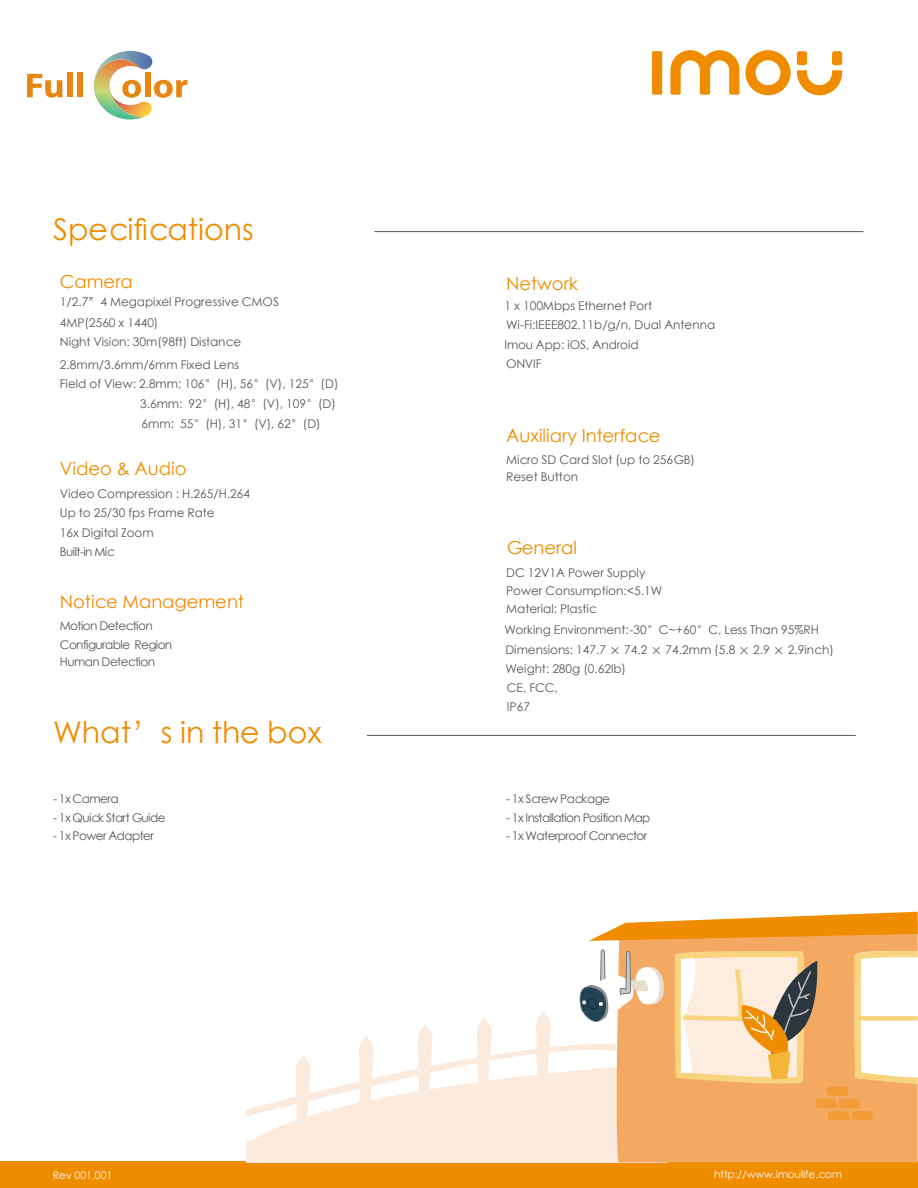
<style>
.page{position:relative;width:918px;height:1188px;background:#fff}
.page>*{position:absolute;margin:0;border:0;box-sizing:border-box;transform-origin:0 0}
.t1{font:30px "ST Xihei";color:#f08c00}
.t2{font:18px "ST Xihei";color:#f08c00}
.t3{font:12px/19.5px "ST Xihei";color:#595757}
.t4{font:12px/18.8px "ST Xihei";letter-spacing:-.05em;color:#595757}
.t5{font:10.5px "ST Xihei";color:#fdfdfe}
</style>
<div class="page">
<hr style="left:374px;top:231px;width:489px;height:1px;background:#595757">
<div style="left:0;top:1161px;width:918px;height:27px;background:#f08c00"></div>
<hr style="left:367px;top:735px;width:489px;height:1px;background:#595757">
<div style="left:652px;top:51px;width:10px;height:44px;background:#f08c00"></div>
<div style="left:797px;top:51px;width:10px;height:14px;background:#f08c00;border-radius:3px"></div>
<div style="left:832px;top:51px;width:10px;height:14px;background:#f08c00;border-radius:3px"></div>
<svg style="left:797px;top:70px;width:45px;height:26px"></svg>
<svg style="left:670px;top:50px;width:121px;height:45px"></svg>
<div style="left:246px;top:1141px;width:421px;height:22px;background:#fceadd"></div>
<div style="left:617px;top:1148px;width:301px;height:14px;background:#f4a962"></div>
<svg style="left:27px;top:74px;width:36px;height:24px"></svg>
<div style="left:67px;top:73px;width:6px;height:24px;background:#e78610"></div>
<div style="left:77px;top:73px;width:6px;height:24px;background:#e78610"></div>
<svg style="left:94px;top:51px;width:93px;height:68px"></svg>
<svg style="left:246px;top:912px;width:672px;height:236px"></svg>
<h1 class="t1" style="left:53px;top:208px;width:202px">Specifications</h1>
<h2 class="t2" style="left:60px;top:268px;width:74px">Camera</h2>
<p class="t3" style="left:60px;top:312px;width:183px">4MP(2560 x 1440)<br>Night Vision: 30m(98ft) Distance</p>
<p class="t3" style="left:60px;top:354px;width:181px">2.8mm/3.6mm/6mm Fixed Lens</p>
<p class="t3" style="left:60px;top:292px;width:221px">1/2.7”4 Megapixel Progressive CMOS</p>
<p class="t3" style="left:60px;top:374px;width:280px">Field of View: 2.8mm; 106°(H), 56°(V), 125°(D)</p>
<p class="t3" style="left:142px;top:414px;width:181px">6mm: 55°(H), 31°(V), 62°(D)</p>
<p class="t3" style="left:140px;top:394px;width:197px">3.6mm: 92°(H), 48°(V), 109°(D)</p>
<h2 class="t2" style="left:60px;top:456px;width:128px">Video &amp; Audio</h2>
<p class="t3" style="left:60px;top:483px;width:192px">Video Compression : H.265/H.264<br>Up to 25/30 fps Frame Rate<br>16x Digital Zoom<br>Built-in Mic</p>
<h2 class="t2" style="left:60px;top:588px;width:186px">Notice Management</h2>
<p class="t4" style="left:60px;top:616px;width:114px">Motion Detection<br>Configurable Region</p>
<p class="t4" style="left:60px;top:652px;width:97px">Human Detection</p>
<h1 class="t1" style="left:53px;top:711px;width:270px">What’s in the box</h1>
<p class="t4" style="left:53px;top:789px;width:67px">- 1x Camera</p>
<p class="t4" style="left:53px;top:808px;width:114px">- 1x Quick Start Guide</p>
<p class="t4" style="left:53px;top:827px;width:102px">- 1x Power Adapter</p>
<h2 class="t2" style="left:506px;top:271px;width:74px">Network</h2>
<p class="t3" style="left:506px;top:315px;width:211px">Wi-Fi:IEEE802.11b/g/n, Dual Antenna</p>
<p class="t3" style="left:506px;top:353px;width:37px">ONVIF</p>
<p class="t3" style="left:505px;top:296px;width:149px">1 x 100Mbps Ethernet Port</p>
<p class="t3" style="left:505px;top:335px;width:136px">Imou App: iOS, Android</p>
<h2 class="t2" style="left:506px;top:422px;width:156px">Auxiliary Interface</h2>
<p class="t3" style="left:506px;top:451px;width:190px;line-height:16.5px">Micro SD Card Slot (up to 256GB)<br>Reset Button</p>
<h2 class="t2" style="left:506px;top:535px;width:73px">General</h2>
<p class="t3" style="left:506px;top:563px;width:158px;line-height:18.8px">DC 12V1A Power Supply<br>Power Consumption:&lt;5.1W</p>
<p class="t3" style="left:505px;top:619px;width:316px">Working Environment: -30°C~+60°C, Less Than 95%RH</p>
<p class="t3" style="left:506px;top:599px;width:92px">Material: Plastic</p>
<p class="t3" style="left:505px;top:640px;width:330px;line-height:18.8px">Dimensions: 147.7 × 74.2 × 74.2mm (5.8 × 2.9 × 2.9inch)<br>Weight: 280g (0.62lb)</p>
<p class="t3" style="left:507px;top:678px;width:52px">CE, FCC,</p>
<p class="t3" style="left:507px;top:696px;width:25px">IP67</p>
<p class="t4" style="left:506px;top:789px;width:105px">- 1x Screw Package</p>
<p class="t4" style="left:506px;top:808px;width:146px">- 1x Installation Position Map</p>
<p class="t4" style="left:506px;top:826px;width:143px">- 1x Waterproof Connector</p>
<p class="t5" style="left:53px;top:1168px;width:61px">Rev 001.001</p>
<p class="t5" style="left:714px;top:1167px;width:129px">http://www.imoulife.com</p>
</div>
